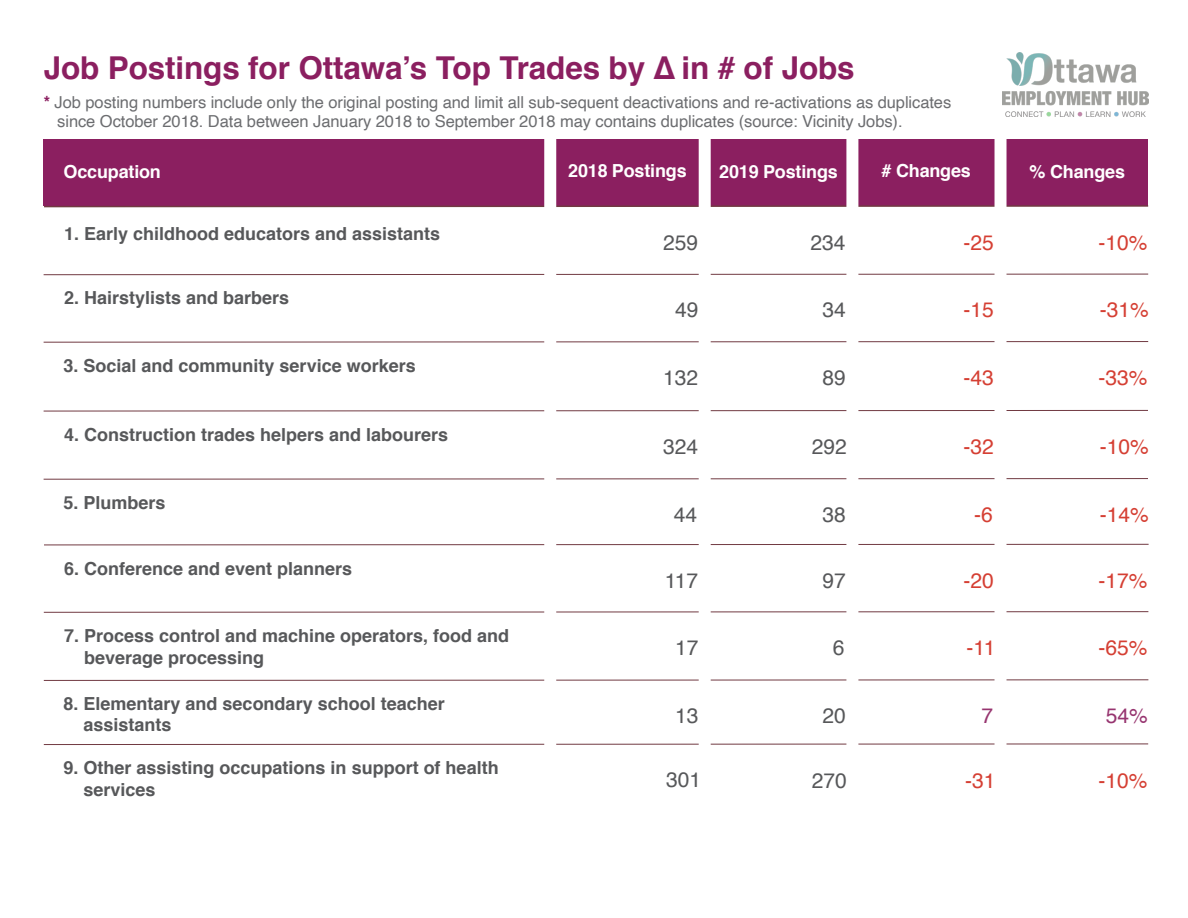
<style>
.page{position:relative;width:1188px;height:918px;background:#fff}
.page>*{position:absolute;margin:0;border:0;box-sizing:border-box;transform-origin:0 0}
.t1{font:700 31.5px "Helvetica";letter-spacing:-.005em;color:#8b1f60}
.t2{font:21px "Helvetica";color:#d53f33}
.t3{font:21px "Helvetica";color:#57585a}
.t4{font:21px "Helvetica";color:#973570}
.t5{font:700 18px "Helvetica";color:#57585a}
.t6{font:700 18px "Helvetica";letter-spacing:-.01em;color:#fff}
.t7{font:16.5px "Helvetica";letter-spacing:-.005em;color:#6c6d70}
.s1{font-weight:700;color:#8b1f60}
</style>
<div class="page">
<div style="left:44px;top:139px;width:1104px;height:67px;background:#8b1f60"></div>
<img style="left:1003px;top:52px;width:145px;height:65px">
<svg style="left:43px;top:273px;width:1106px;height:2px"></svg>
<svg style="left:43px;top:410px;width:1105px;height:2px;background:#b79ca0"></svg>
<svg style="left:43px;top:478px;width:1105px;height:2px;background:#b79b9f"></svg>
<svg style="left:43px;top:341px;width:1106px;height:2px;background:#b79b9f"></svg>
<svg style="left:43px;top:611px;width:1106px;height:2px;background:#b79b9f"></svg>
<svg style="left:43px;top:679px;width:1106px;height:2px;background:#b79b9f"></svg>
<svg style="left:44px;top:544px;width:1105px;height:2px"></svg>
<svg style="left:43px;top:743px;width:1106px;height:2px;background:#b79ca0"></svg>
<svg style="left:43px;top:204px;width:1106px;height:4px"></svg>
<div style="left:699px;top:134px;width:12px;height:782px;background:#fff"></div>
<div style="left:544px;top:134px;width:12px;height:784px;background:#fff"></div>
<div style="left:995px;top:133px;width:12px;height:785px;background:#fff"></div>
<div style="left:846px;top:136px;width:12px;height:782px;background:#fff"></div>
<p class="t1" style="left:44px;top:43px;width:812px">Job Postings for Ottawa’s Top Trades by ∆ in # of Jobs</p>
<p class="t7" style="left:44px;top:89px;width:909px"><span class="s1">*</span> Job posting numbers include only the original posting and limit all sub-sequent deactivations and re-activations as duplicates</p>
<p class="t7" style="left:57px;top:109px;width:847px">since October 2018. Data between January 2018 to September 2018 may contains duplicates (source: Vicinity Jobs).</p>
<p class="t6" style="left:568px;top:157px;width:120px">2018 Postings</p>
<p class="t6" style="left:719px;top:157px;width:120px">2019 Postings</p>
<p class="t6" style="left:881px;top:157px;width:91px"># Changes</p>
<p class="t6" style="left:1029px;top:157px;width:97px">% Changes</p>
<p class="t6" style="left:64px;top:157px;width:99px">Occupation</p>
<p class="t5" style="left:64px;top:219px;width:378px">1. Early childhood educators and assistants</p>
<p class="t5" style="left:64px;top:284px;width:227px">2. Hairstylists and barbers</p>
<p class="t5" style="left:64px;top:351px;width:354px">3. Social and community service workers</p>
<p class="t5" style="left:64px;top:420px;width:386px">4. Construction trades helpers and labourers</p>
<p class="t5" style="left:64px;top:488px;width:104px">5. Plumbers</p>
<p class="t5" style="left:64px;top:554px;width:290px">6. Conference and event planners</p>
<p class="t5" style="left:64px;top:621px;width:447px">7. Process control and machine operators, food and</p>
<p class="t5" style="left:84px;top:643px;width:182px">beverage processing</p>
<p class="t5" style="left:64px;top:689px;width:383px">8. Elementary and secondary school teacher</p>
<p class="t5" style="left:84px;top:710px;width:90px">assistants</p>
<p class="t5" style="left:64px;top:753px;width:437px">9. Other assisting occupations in support of health</p>
<p class="t5" style="left:84px;top:775px;width:74px">services</p>
<p class="t3" style="left:663px;top:226px;width:37px">259</p>
<p class="t3" style="left:810px;top:226px;width:37px">234</p>
<p class="t2" style="left:964px;top:226px;width:32px">-25</p>
<p class="t2" style="left:1098px;top:226px;width:51px">-10%</p>
<p class="t3" style="left:675px;top:294px;width:25px">49</p>
<p class="t3" style="left:822px;top:294px;width:25px">34</p>
<p class="t2" style="left:964px;top:294px;width:32px">-15</p>
<p class="t2" style="left:1100px;top:294px;width:51px">-31%</p>
<p class="t3" style="left:663px;top:361px;width:37px">132</p>
<p class="t3" style="left:822px;top:361px;width:25px">89</p>
<p class="t2" style="left:964px;top:361px;width:32px">-43</p>
<p class="t2" style="left:1098px;top:361px;width:51px">-33%</p>
<p class="t3" style="left:663px;top:430px;width:37px">324</p>
<p class="t3" style="left:812px;top:430px;width:37px">292</p>
<p class="t2" style="left:964px;top:430px;width:32px">-32</p>
<p class="t2" style="left:1100px;top:430px;width:51px">-10%</p>
<p class="t3" style="left:674px;top:498px;width:25px">44</p>
<p class="t3" style="left:822px;top:498px;width:25px">38</p>
<p class="t2" style="left:974px;top:498px;width:20px">-6</p>
<p class="t2" style="left:1100px;top:498px;width:51px">-14%</p>
<p class="t3" style="left:665px;top:564px;width:35px">117</p>
<p class="t3" style="left:822px;top:564px;width:25px">97</p>
<p class="t2" style="left:964px;top:564px;width:32px">-20</p>
<p class="t2" style="left:1098px;top:564px;width:51px">-17%</p>
<p class="t3" style="left:675px;top:631px;width:25px">17</p>
<p class="t3" style="left:833px;top:632px;width:13px">6</p>
<p class="t2" style="left:967px;top:632px;width:30px">-11</p>
<p class="t2" style="left:1098px;top:632px;width:51px">-65%</p>
<p class="t3" style="left:675px;top:699px;width:25px">13</p>
<p class="t3" style="left:822px;top:699px;width:25px">20</p>
<p class="t4" style="left:982px;top:699px;width:13px">7</p>
<p class="t4" style="left:1106px;top:699px;width:44px">54%</p>
<p class="t3" style="left:666px;top:764px;width:37px">301</p>
<p class="t3" style="left:812px;top:764px;width:37px">270</p>
<p class="t2" style="left:965px;top:764px;width:32px">-31</p>
<p class="t2" style="left:1098px;top:764px;width:51px">-10%</p>
</div>
